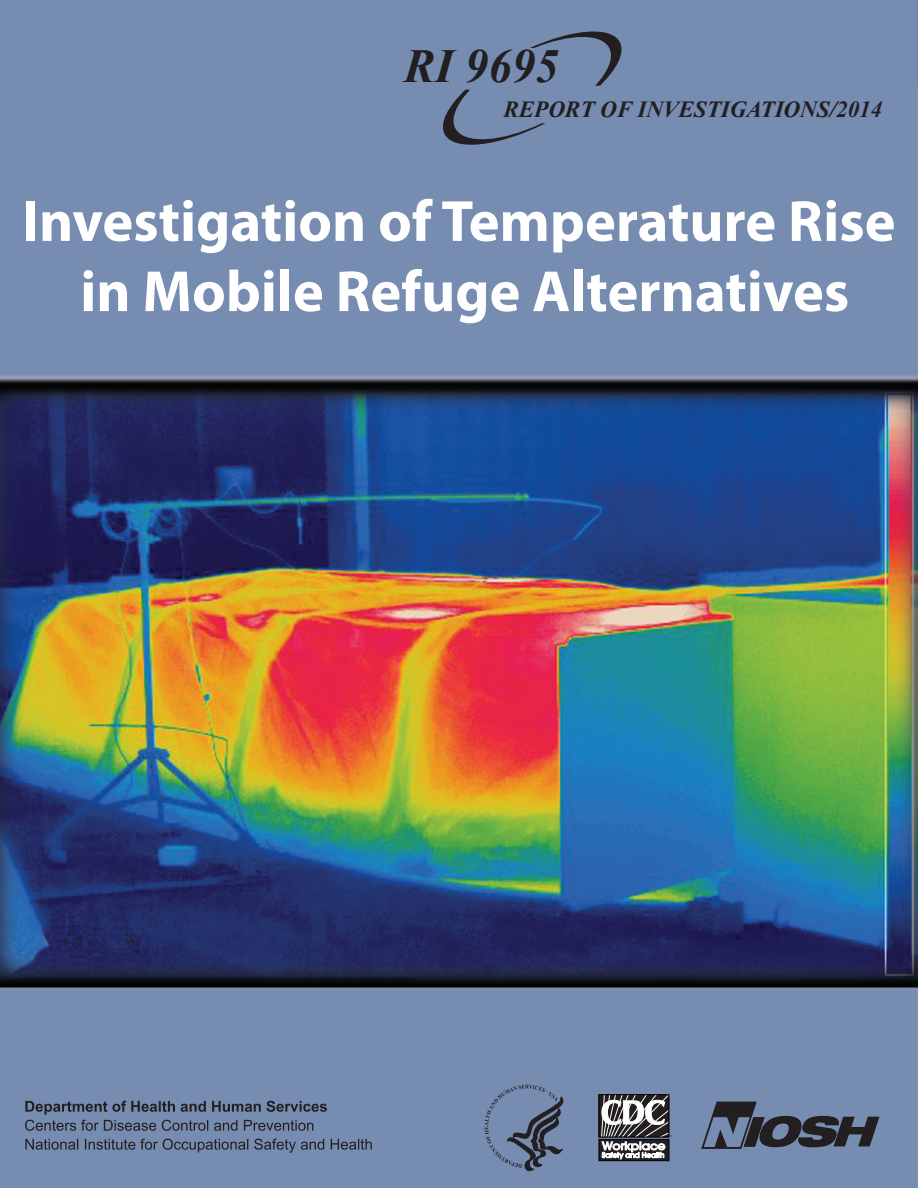
<style>
.page{position:relative;width:918px;height:1188px;background:#fff}
.page>*{position:absolute;margin:0;border:0;box-sizing:border-box;transform-origin:0 0}
.t1{font:700 58.5px/70.2px "Myriad Pro";color:#fff;text-align:center}
.t2{font:italic 700 47.4px "Times New Roman";color:#231f20}
.t3{font:italic 700 23.1px "Times New Roman";color:#231f20}
</style>
<div class="page">
<img style="left:0;top:0;width:918px;height:1188px">
<svg style="left:485px;top:1085px;width:82px;height:86px;background:#667795"></svg>
<div style="left:599px;top:1095px;width:70px;height:42px;border:1px solid #000"></div>
<svg style="left:599px;top:1139px;width:70px;height:22px"></svg>
<svg style="left:601px;top:1094px;width:71px;height:65px"></svg>
<svg style="left:701px;top:1102px;width:178px;height:47px;background:#505a6e"></svg>
<svg style="left:439px;top:26px;width:186px;height:126px;background:#7084a7"></svg>
<svg style="left:25px;top:1101px;width:347px;height:52px;background:#667896"></svg>
<p class="t2" style="left:404px;top:33px;width:156px">RI 9695</p>
<p class="t3" style="left:504px;top:93px;width:380px">REPORT OF INVESTIGATIONS/2014</p>
<p class="t1" style="left:22px;top:184px;width:875px">Investigation of Temperature Rise in Mobile Refuge Alternatives</p>
</div>
